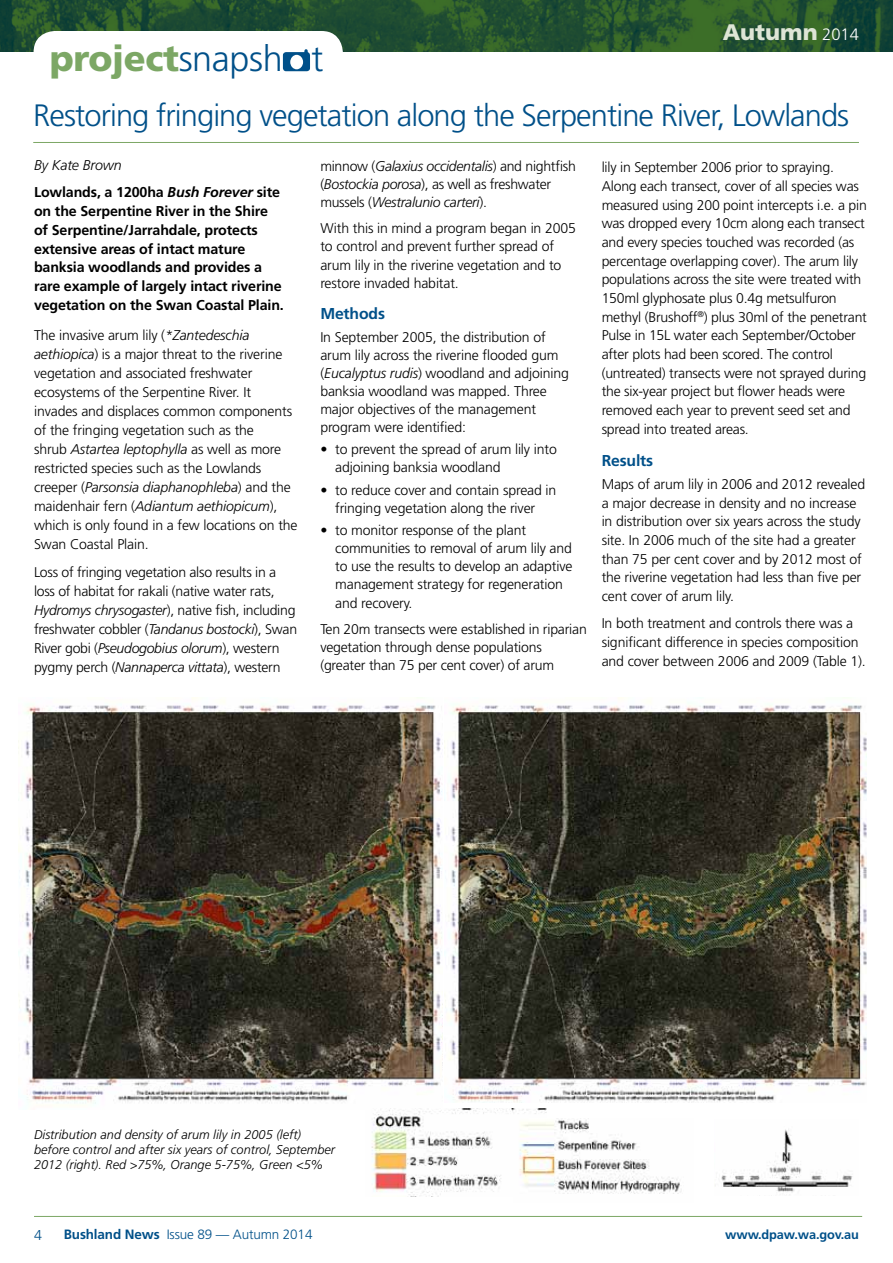
<style>
.page{position:relative;width:893px;height:1263px;background:#fff}
.page>*{position:absolute;margin:0;border:0;box-sizing:border-box;transform-origin:0 0}
.t1{font:900 36px "Frutiger";letter-spacing:-.01em;color:#7ca765}
.t2{font:300 30.9px "Frutiger";letter-spacing:-.03em;color:#005089}
.t3{font:900 22.5px "Frutiger";color:#dee5d6}
.t4{font:700 15.75px "Frutiger";letter-spacing:-.01em;color:#005089}
.t5{font:700 14.25px/18.8px "Frutiger";letter-spacing:-.01em;color:#000}
.t6{font:300 14.25px "Frutiger";color:#005089}
.t7{font:300 14.1px/18.8px "Frutiger";letter-spacing:-.01em;color:#000}
.t8{font:italic 300 14.1px/18.1px "Frutiger";letter-spacing:-.02em;color:#000}
.t9{font:300 13.5px "Frutiger";letter-spacing:-.01em;color:#005089}
.t10{font:italic 300 12.75px/15px "Frutiger";color:#000}
.t11{font:700 12.75px "Frutiger";letter-spacing:-.01em;color:#005089}
.s1{font-weight:300;font-size:16.5px;color:#fff}
.s2{font-weight:300;color:#005089}
.s3{font-weight:300;font-style:italic}
.s4{font-style:italic}
.s5{font-style:normal}
.s6{font-weight:700}
</style>
<div class="page">
<img style="left:0;top:0;width:893px;height:51px">
<hr style="left:34px;top:1216px;width:828px;height:1px;background:#7ca765">
<div style="left:34px;top:31px;width:309px;height:94px;background:#fff;border-radius:21px"></div>
<div style="left:283px;top:52px;width:27px;height:19px;background:#005089;border-radius:3px"></div>
<div style="left:290px;top:55px;width:13px;height:14px;background:#fff;border-radius:50%"></div>
<hr style="left:33px;top:142px;width:826px;height:1px;background:#7ca765">
<img style="left:445px;top:697px;width:422px;height:405px">
<img style="left:715px;top:1129px;width:138px;height:63px">
<img style="left:19px;top:697px;width:423px;height:412px">
<img style="left:371px;top:1109px;width:175px;height:88px">
<img style="left:513px;top:1118px;width:169px;height:79px">
<h3 class="t3" style="left:723px;top:18px;width:138px">Autumn <span class="s1">2014</span></h3>
<h1 class="t1" style="left:50px;top:37px;width:275px">project<span class="s2">snapsh t</span></h1>
<h2 class="t2" style="left:33px;top:98px;width:818px">Restoring fringing vegetation along the Serpentine River, Lowlands</h2>
<p class="t5" style="left:34px;top:152px;width:248px;line-height:27.3px"><span class="s3">By Kate Brown<br></span>Lowlands, a 1200ha <span class="s4">Bush Forever</span> site</p>
<p class="t5" style="left:34px;top:202px;width:251px">on the Serpentine River in the Shire of Serpentine/Jarrahdale, protects extensive areas of intact mature banksia woodlands and provides a rare example of largely intact riverine vegetation on the Swan Coastal Plain.</p>
<p class="t8" style="left:320px;top:157px;width:257px"><span class="s5">minnow (</span>Galaxius occidentalis<span class="s5">) and nightfish (</span>Bostockia porosa<span class="s5">), as well as freshwater mussels (</span>Westralunio carteri<span class="s5">).</span></p>
<p class="t7" style="left:320px;top:220px;width:257px;line-height:18.1px">With this in mind a program began in 2005 to control and prevent further spread of arum lily in the riverine vegetation and to restore invaded habitat.</p>
<p class="t4" style="left:320px;top:305px;width:66px">Methods</p>
<p class="t7" style="left:320px;top:328px;width:250px;line-height:18.1px">In September 2005, the distribution of arum lily across the riverine flooded gum (<span class="s4">Eucalyptus rudis</span>) woodland and adjoining banksia woodland was mapped. Three major objectives of the management program were identified:</p>
<p class="t7" style="left:335px;top:441px;width:223px;line-height:18.1px;text-indent:-15px">• to prevent the spread of arum lily into adjoining banksia woodland</p>
<p class="t7" style="left:320px;top:481px;width:238px;line-height:18.1px;text-align:center">• to reduce cover and contain spread in fringing vegetation along the river</p>
<p class="t7" style="left:335px;top:521px;width:239px;line-height:18.1px;text-indent:-15px">• to monitor response of the plant communities to removal of arum lily and to use the results to develop an adaptive management strategy for regeneration and recovery.</p>
<p class="t7" style="left:320px;top:620px;width:268px;line-height:18.1px">Ten 20m transects were established in riparian vegetation through dense populations (greater than 75 per cent cover) of arum</p>
<p class="t7" style="left:602px;top:158px;width:267px">lily in September 2006 prior to spraying.<br>Along each transect, cover of all species was measured using 200 point intercepts i.e. a pin was dropped every 10cm along each transect and every species touched was recorded (as percentage overlapping cover). The arum lily populations across the site were treated with 150ml glyphosate plus 0.4g metsulfuron methyl (Brushoff<sup>®</sup>) plus 30ml of the penetrant Pulse in 15L water each September/October after plots had been scored. The control (untreated) transects were not sprayed during the six-year project but flower heads were removed each year to prevent seed set and spread into treated areas.</p>
<p class="t4" style="left:602px;top:451px;width:53px">Results</p>
<p class="t7" style="left:602px;top:475px;width:265px">Maps of arum lily in 2006 and 2012 revealed a major decrease in density and no increase in distribution over six years across the study site. In 2006 much of the site had a greater than 75 per cent cover and by 2012 most of the riverine vegetation had less than five per cent cover of arum lily.</p>
<p class="t7" style="left:602px;top:614px;width:266px">In both treatment and controls there was a significant difference in species composition and cover between 2006 and 2009 (Table 1).</p>
<p class="t7" style="left:34px;top:326px;width:265px">The invasive arum lily (<span class="s4">*Zantedeschia aethiopica</span>) is a major threat to the riverine vegetation and associated freshwater ecosystems of the Serpentine River. It invades and displaces common components of the fringing vegetation such as the<br>shrub <span class="s4">Astartea leptophylla</span> as well as more restricted species such as the Lowlands creeper (<span class="s4">Parsonsia diaphanophleba</span>) and the maidenhair fern (<span class="s4">Adiantum aethiopicum</span>), which is only found in a few locations on the Swan Coastal Plain.</p>
<p class="t7" style="left:34px;top:562px;width:265px">Loss of fringing vegetation also results in a loss of habitat for rakali (native water rats, <span class="s4">Hydromys chrysogaster</span>), native fish, including freshwater cobbler (<span class="s4">Tandanus bostocki</span>), Swan River gobi (<span class="s4">Pseudogobius olorum</span>), western pygmy perch (<span class="s4">Nannaperca vittata</span>), western</p>
<p class="t10" style="left:34px;top:1127px;width:303px">Distribution and density of arum lily in 2005 (left) before control and after six years of control, September<br>2012 (right). Red &gt;75%, Orange 5-75%, Green &lt;5%</p>
<p class="t6" style="left:34px;top:1227px;width:9px">4</p>
<p class="t9" style="left:64px;top:1227px;width:250px"><span class="s6">Bushland News</span> Issue 89 — Autumn 2014</p>
<p class="t11" style="left:725px;top:1226px;width:135px">www.dpaw.wa.gov.au</p>
</div>
